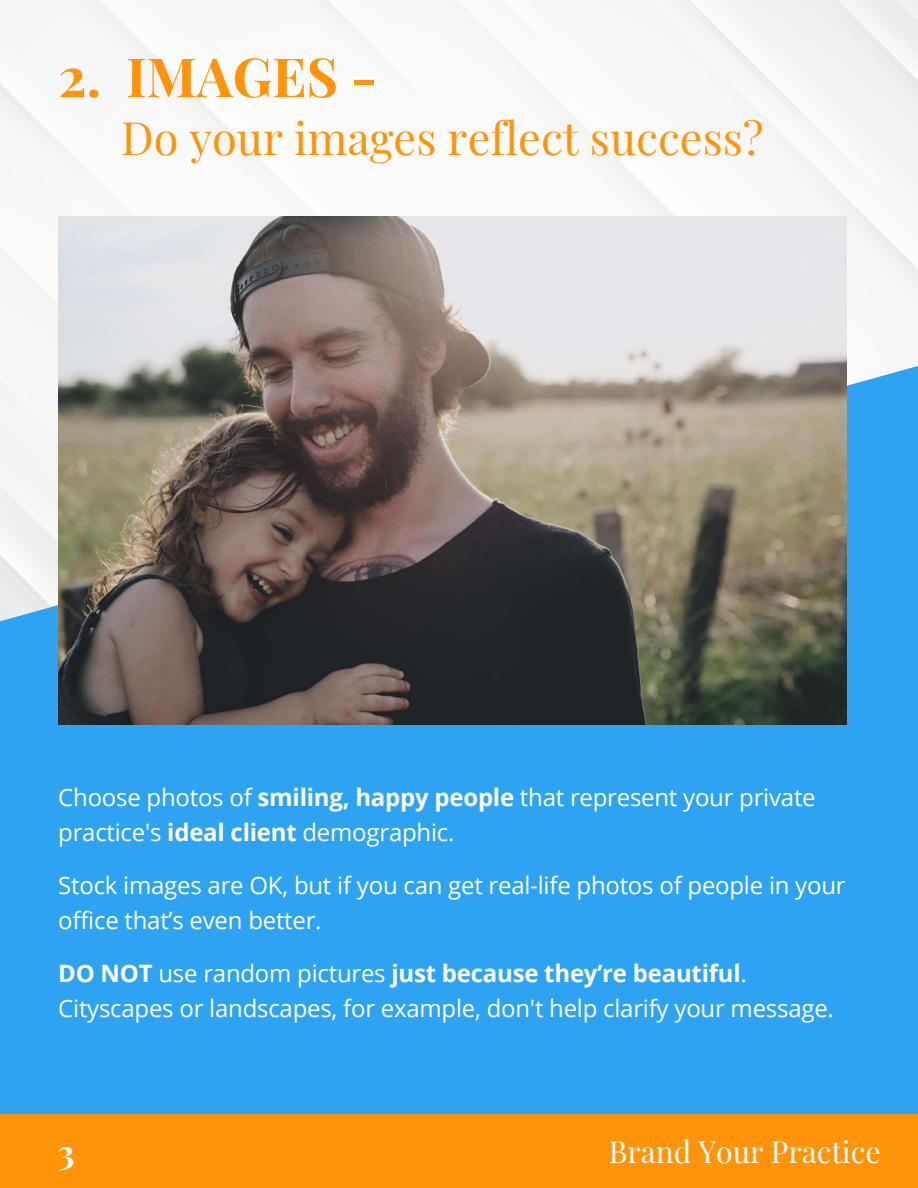
<style>
.page{position:relative;width:918px;height:1188px;background:#fff}
.page>*{position:absolute;margin:0;border:0;box-sizing:border-box;transform-origin:0 0}
.t1{font:700 54px "Playfair Display";color:#ff940a}
.t2{font:45px "Playfair Display";color:#ff940a}
.t3{font:700 34.5px "Playfair Display";color:#fff}
.t4{font:30px "Playfair Display";color:#fff}
.t5{font:24px/34.8px "Open Sans";letter-spacing:-.01em;color:#fff}
.t6{font:700 24px "Open Sans";letter-spacing:-.01em;color:#fff}
.s1{font-weight:700}
.s2{font-weight:400}
</style>
<div class="page">
<div style="left:0;top:337px;width:918px;height:777px;background:#2ea3f2"></div>
<img style="left:58px;top:216px;width:789px;height:509px">
<div style="left:0;top:1114px;width:918px;height:74px;background:#ff940a"></div>
<p class="t1" style="left:58px;top:39px;width:320px">2. IMAGES -</p>
<p class="t2" style="left:121px;top:106px;width:644px">Do your images reflect success?</p>
<p class="t5" style="left:58px;top:780px;width:759px">Choose photos of <span class="s1">smiling, happy people</span> that represent your private practice's <span class="s1">ideal client</span> demographic.</p>
<p class="t5" style="left:58px;top:867px;width:789px">Stock images are OK, but if you can get real-life photos of people in your office that’s even better.</p>
<p class="t6" style="left:58px;top:956px;width:690px">DO NOT <span class="s2">use random pictures</span> just because they’re beautiful<span class="s2">.</span></p>
<p class="t5" style="left:58px;top:990px;width:777px">Cityscapes or landscapes, for example, don't help clarify your message.</p>
<p class="t3" style="left:58px;top:1128px;width:18px">3</p>
<p class="t4" style="left:609px;top:1130px;width:273px">Brand Your Practice</p>
</div>
